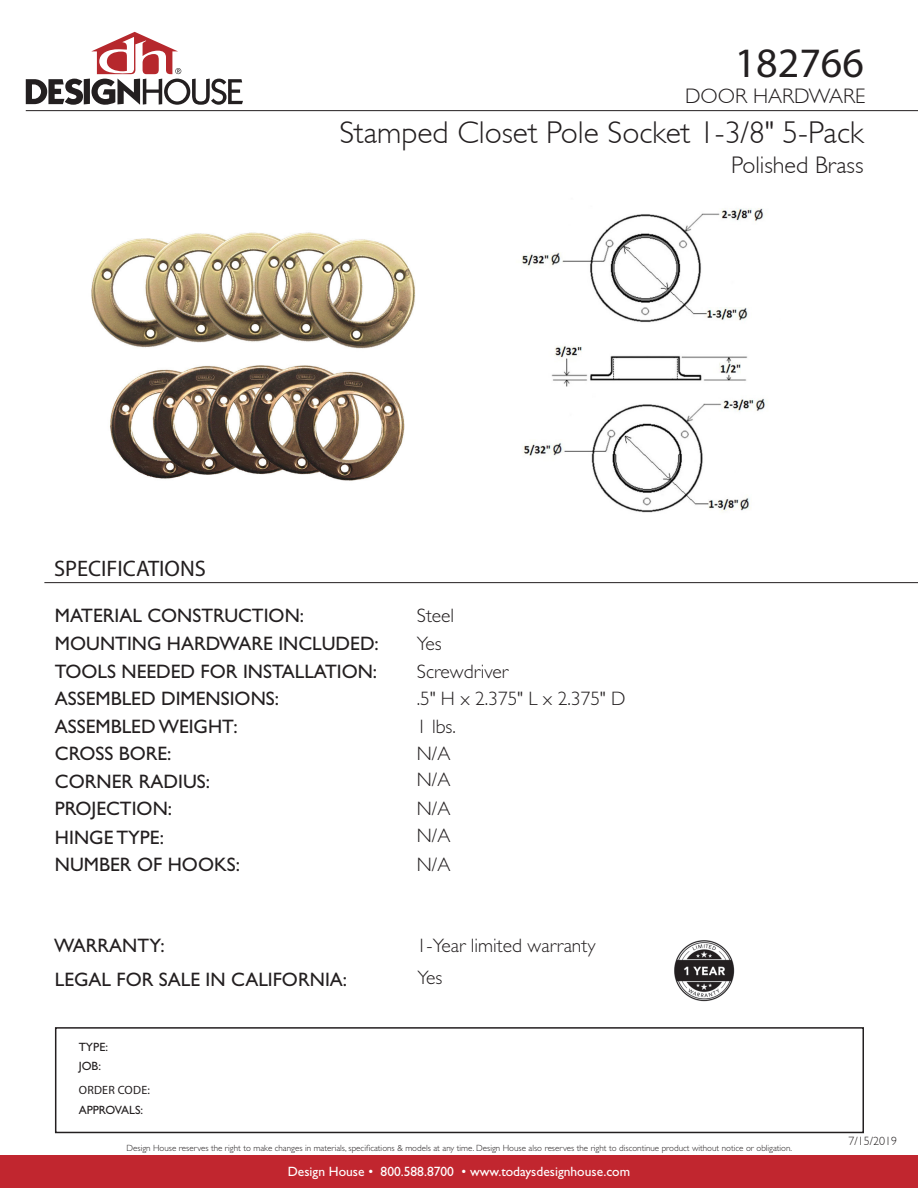
<style>
.page{position:relative;width:918px;height:1188px;background:#fff}
.page>*{position:absolute;margin:0;border:0;box-sizing:border-box;transform-origin:0 0}
.t1{font:42px "Myriad Pro";color:#231f20}
.t2{font:300 31.5px "Gill Sans";color:#231f20}
.t3{font:300 24px "Gill Sans";color:#231f20}
.t4{font:22.5px "Myriad Pro";color:#231f20}
.t5{font:300 21px "Gill Sans";color:#231f20}
.t6{font:19.5px "Gill Sans Std";color:#231f20}
.t7{font:300 19.5px "Gill Sans Std";color:#231f20}
.t8{font:13.5px "Gill Sans Std";color:#fff}
.t9{font:12px "Gill Sans Std";color:#231f20}
.t10{font:12px "Myriad Pro";letter-spacing:.02em;color:#231f20}
.t11{font:300 12px "Gill Sans";color:#231f20}
.t12{font:300 9px "Gill Sans Std";color:#231f20}
</style>
<div class="page">
<div style="left:0;top:1156px;width:918px;height:32px;background:#c1262f"></div>
<svg style="left:26px;top:32px;width:217px;height:73px"></svg>
<img style="left:91px;top:232px;width:324px;height:249px">
<img style="left:521px;top:208px;width:245px;height:305px">
<img style="left:674px;top:940px;width:61px;height:61px">
<div style="left:55px;top:1027px;width:809px;height:106px;border:2px solid #231f20"></div>
<hr style="left:26px;top:110px;width:892px;height:1px;background:#231f20">
<hr style="left:44px;top:582px;width:874px;height:1px;background:#231f20">
<p class="t1" style="left:735px;top:37px;width:131px">182766</p>
<p class="t5" style="left:685px;top:84px;width:182px">DOOR HARDWARE</p>
<p class="t2" style="left:339px;top:115px;width:526px">Stamped Closet Pole Socket 1-3/8" 5-Pack</p>
<p class="t3" style="left:731px;top:152px;width:134px">Polished Brass</p>
<p class="t4" style="left:54px;top:554px;width:154px">SPECIFICATIONS</p>
<p class="t6" style="left:55px;top:605px;width:251px">MATERIAL CONSTRUCTION:</p>
<p class="t7" style="left:417px;top:605px;width:39px">Steel</p>
<p class="t6" style="left:55px;top:632px;width:325px">MOUNTING HARDWARE INCLUDED:</p>
<p class="t7" style="left:417px;top:632px;width:26px">Yes</p>
<p class="t6" style="left:55px;top:660px;width:324px">TOOLS NEEDED FOR INSTALLATION:</p>
<p class="t7" style="left:417px;top:660px;width:93px">Screwdriver</p>
<p class="t6" style="left:55px;top:687px;width:226px">ASSEMBLED DIMENSIONS:</p>
<p class="t7" style="left:417px;top:688px;width:210px">.5" H x 2.375" L x 2.375" D</p>
<p class="t6" style="left:55px;top:715px;width:184px">ASSEMBLED WEIGHT:</p>
<p class="t7" style="left:417px;top:715px;width:41px">1 lbs.</p>
<p class="t6" style="left:55px;top:742px;width:118px">CROSS BORE:</p>
<p class="t7" style="left:417px;top:743px;width:35px">N/A</p>
<p class="t6" style="left:55px;top:770px;width:157px">CORNER RADIUS:</p>
<p class="t7" style="left:417px;top:769px;width:35px">N/A</p>
<p class="t6" style="left:55px;top:797px;width:119px">PROJECTION:</p>
<p class="t7" style="left:417px;top:797px;width:35px">N/A</p>
<p class="t6" style="left:55px;top:826px;width:111px">HINGE TYPE:</p>
<p class="t7" style="left:417px;top:825px;width:35px">N/A</p>
<p class="t6" style="left:55px;top:854px;width:187px">NUMBER OF HOOKS:</p>
<p class="t7" style="left:417px;top:854px;width:35px">N/A</p>
<p class="t6" style="left:54px;top:934px;width:112px">WARRANTY:</p>
<p class="t6" style="left:55px;top:968px;width:294px">LEGAL FOR SALE IN CALIFORNIA:</p>
<p class="t9" style="left:79px;top:1040px;width:31px">TYPE:</p>
<p class="t9" style="left:79px;top:1059px;width:24px">JOB:</p>
<p class="t10" style="left:79px;top:1082px;width:73px">ORDER CODE:</p>
<p class="t9" style="left:79px;top:1103px;width:66px">APPROVALS:</p>
<p class="t7" style="left:417px;top:934px;width:180px">1-Year limited warranty</p>
<p class="t7" style="left:418px;top:966px;width:26px">Yes</p>
<p class="t12" style="left:127px;top:1143px;width:667px">Design House reserves the right to make changes in materials, specifications &amp; models at any time. Design House also reserves the right to discontinue product without notice or obligation.</p>
<p class="t8" style="left:288px;top:1164px;width:344px">Design House • 800.588.8700 • www.todaysdesignhouse.com</p>
<p class="t11" style="left:848px;top:1134px;width:50px">7/15/2019</p>
</div>
